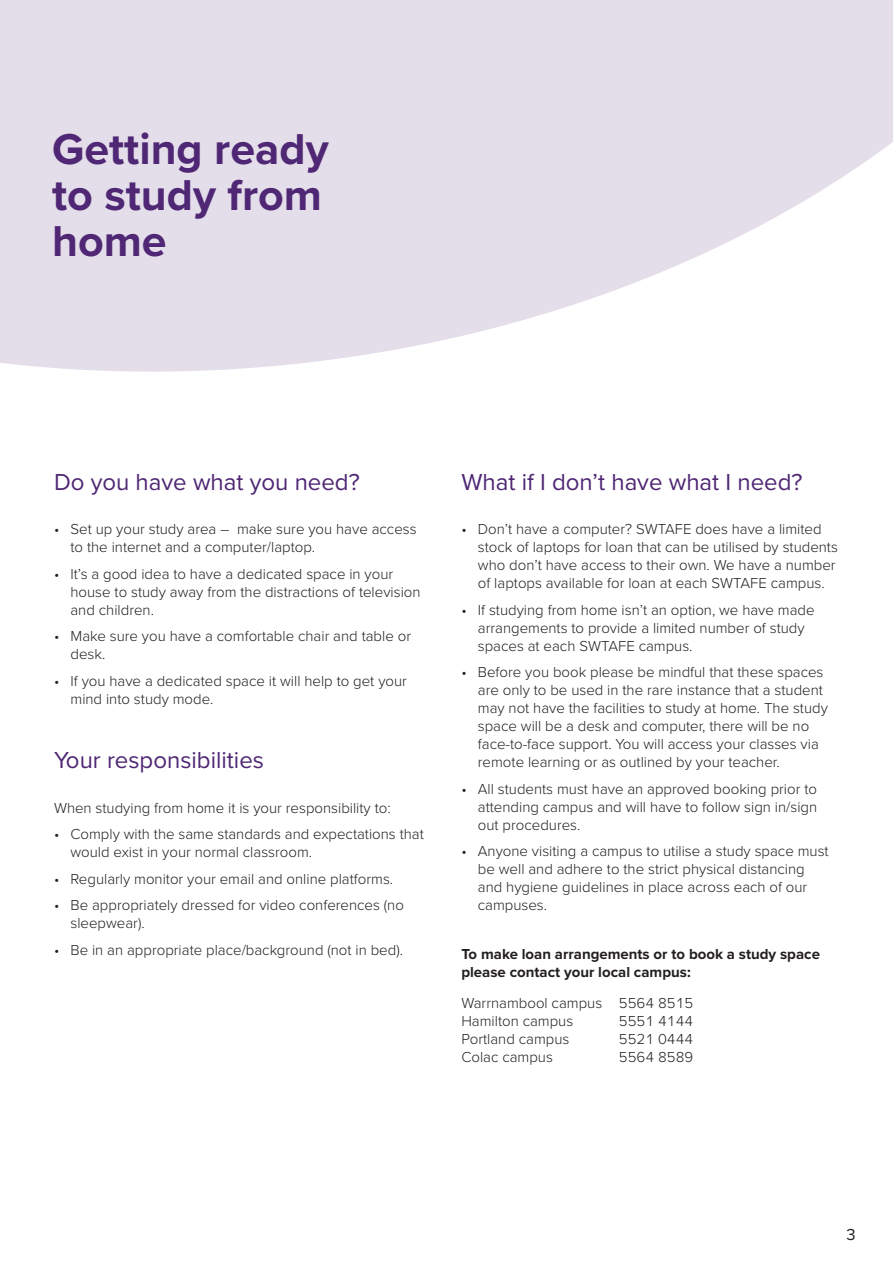
<style>
.page{position:relative;width:893px;height:1263px;background:#fff}
.page>*{position:absolute;margin:0;border:0;box-sizing:border-box;transform-origin:0 0}
.t1{font:700 44.85px/45.8px "Proxima Nova";color:#4f2774}
.t2{font:24px "Proxima Nova";color:#4f2774}
.t3{font:16.5px "Proxima Nova";color:#231f20}
.BULLETS{font:300 15px/18px "Proxima Nova";color:#231f20}
.Body_Copy{font:300 15px/18px "Proxima Nova";color:#231f20}
.Body_Copy-2{font:700 15px/18px "Proxima Nova";color:#231f20}
</style>
<div class="page">
<svg style="left:0;top:0;width:893px;height:372px;fill:#e4deea"></svg>
<p class="t1" style="left:52px;top:126px;width:278px">Getting ready to study from home</p>
<p class="t2" style="left:54px;top:464px;width:307px">Do you have what you need?</p>
<p class="BULLETS" style="left:70px;top:519px;width:348px;text-indent:-16px">• Set up your study area – make sure you have access to the internet and a computer/laptop.</p>
<p class="BULLETS" style="left:70px;top:564px;width:352px;text-indent:-16px">• It’s a good idea to have a dedicated space in your house to study away from the distractions of television and children.</p>
<p class="BULLETS" style="left:70px;top:626px;width:342px;text-indent:-16px">• Make sure you have a comfortable chair and table or desk.</p>
<p class="BULLETS" style="left:70px;top:671px;width:338px;text-indent:-16px">• If you have a dedicated space it will help to get your mind into study mode.</p>
<p class="t2" style="left:54px;top:742px;width:212px">Your responsibilities</p>
<p class="BULLETS" style="left:54px;top:798px;width:338px">When studying from home it is your responsibility to:</p>
<p class="BULLETS" style="left:70px;top:825px;width:355px;text-indent:-16px">• Comply with the same standards and expectations that would exist in your normal classroom.</p>
<p class="BULLETS" style="left:54px;top:869px;width:341px">• Regularly monitor your email and online platforms.</p>
<p class="BULLETS" style="left:70px;top:896px;width:335px;text-indent:-16px">• Be appropriately dressed for video conferences (no sleepwear).</p>
<p class="BULLETS" style="left:54px;top:940px;width:351px">• Be in an appropriate place/background (not in bed).</p>
<p class="t2" style="left:461px;top:464px;width:343px">What if I don’t have what I need?</p>
<p class="BULLETS" style="left:478px;top:519px;width:362px;text-indent:-16px">• Don’t have a computer? SWTAFE does have a limited stock of laptops for loan that can be utilised by students who don’t have access to their own. We have a number of laptops available for loan at each SWTAFE campus.</p>
<p class="BULLETS" style="left:478px;top:600px;width:338px;text-indent:-16px">• If studying from home isn’t an option, we have made arrangements to provide a limited number of study spaces at each SWTAFE campus.</p>
<p class="BULLETS" style="left:478px;top:662px;width:352px;text-indent:-16px">• Before you book please be mindful that these spaces are only to be used in the rare instance that a student may not have the facilities to study at home. The study space will be a desk and computer, there will be no face-to-face support. You will access your classes via remote learning or as outlined by your teacher.</p>
<p class="BULLETS" style="left:478px;top:779px;width:341px;text-align:justify;text-indent:-16px">• All students must have an approved booking prior to attending campus and will have to follow sign in/sign out procedures.</p>
<p class="BULLETS" style="left:478px;top:841px;width:352px;text-indent:-16px">• Anyone visiting a campus to utilise a study space must be well and adhere to the strict physical distancing and hygiene guidelines in place across each of our campuses.</p>
<p class="Body_Copy-2" style="left:461px;top:944px;width:360px">To make loan arrangements or to book a study space please contact your local campus:</p>
<p class="Body_Copy" style="left:461px;top:993px;width:233px">Warrnambool campus 5564 8515<br>Hamilton campus</p>
<p class="Body_Copy" style="left:619px;top:1011px;width:76px">5551 4144</p>
<p class="Body_Copy" style="left:461px;top:1029px;width:109px">Portland campus</p>
<p class="Body_Copy" style="left:619px;top:1029px;width:76px">5521 0444</p>
<p class="Body_Copy" style="left:461px;top:1047px;width:93px">Colac campus</p>
<p class="Body_Copy" style="left:619px;top:1047px;width:76px">5564 8589</p>
<p class="t3" style="left:847px;top:1222px;width:11px">3</p>
</div>
